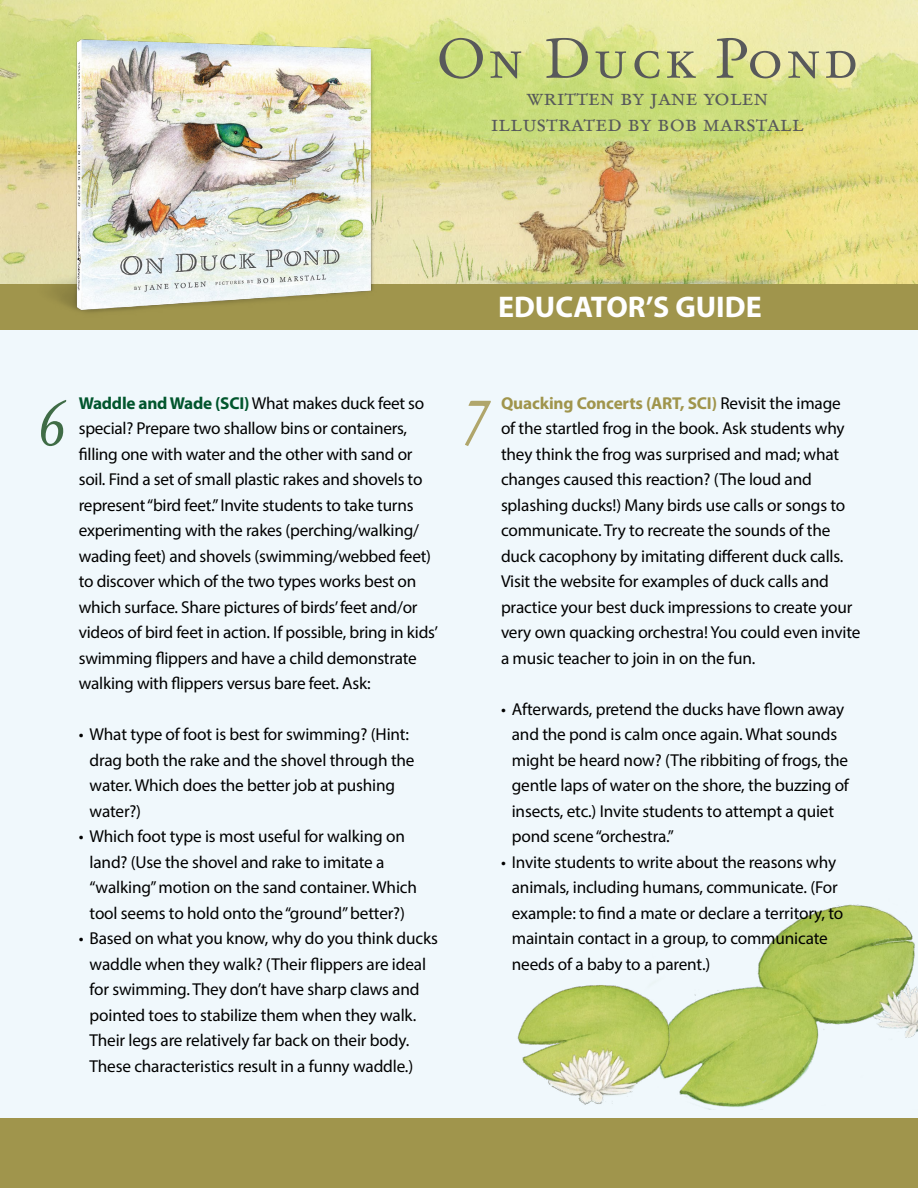
<style>
.page{position:relative;width:918px;height:1188px;background:#fff}
.page>*{position:absolute;margin:0;border:0;box-sizing:border-box;transform-origin:0 0}
.t1{font:italic 67.5px "Stempel Garamond";color:#3f6c46;scale:.8 1}
.t2{font:italic 67.5px "Stempel Garamond";color:#b0a66b;scale:.8 1}
.t3{font:55.5px "Stempel Garamond Roman SC";letter-spacing:.06em;color:#58595b}
.t4{font:700 30px "Myriad Pro";color:#fff}
.t5{font:23.7px/25.3px "Stempel Garamond Roman SC";color:#58595b;text-align:center}
.t6{font:17.25px/25.5px "Myriad Pro";letter-spacing:-.01em;color:#000}
.s1{font-weight:700;color:#01562d}
.s2{font-weight:700;color:#a0954c}
</style>
<div class="page">
<div style="left:0;top:321px;width:918px;height:801px;background:#f0f8fc"></div>
<img style="left:517px;top:904px;width:401px;height:205px">
<div style="left:0;top:1119px;width:918px;height:69px;background:#a0954c"></div>
<img style="left:0;top:0;width:918px;height:284px">
<div style="left:0;top:284px;width:918px;height:46px;background:#a0954c"></div>
<img style="left:33px;top:25px;width:359px;height:288px">
<h2 class="t3" style="left:437px;top:34px;width:423px">On Duck Pond</h2>
<h3 class="t5" style="left:491px;top:86px;width:315px">written by jane yolen illustrated by bob marstall</h3>
<h3 class="t4" style="left:498px;top:287px;width:265px">EDUCATOR’S GUIDE</h3>
<p class="t6" style="left:79px;top:390px;width:361px"><span class="s1">Waddle and Wade (SCI)</span> What makes duck feet so special? Prepare two shallow bins or containers, filling one with water and the other with sand or soil. Find a set of small plastic rakes and shovels to represent “bird feet.” Invite students to take turns experimenting with the rakes (perching/walking/ wading feet) and shovels (swimming/webbed feet) to discover which of the two types works best on which surface. Share pictures of birds’ feet and/or videos of bird feet in action. If possible, bring in kids’ swimming flippers and have a child demonstrate walking with flippers versus bare feet. Ask:</p>
<p class="t6" style="left:90px;top:721px;width:327px;text-indent:-11px">• What type of foot is best for swimming? (Hint: drag both the rake and the shovel through the water. Which does the better job at pushing water?)</p>
<p class="t6" style="left:90px;top:823px;width:329px;text-indent:-11px">• Which foot type is most useful for walking on land? (Use the shovel and rake to imitate a “walking” motion on the sand container. Which tool seems to hold onto the “ground” better?)</p>
<p class="t6" style="left:90px;top:925px;width:350px;text-indent:-11px">• Based on what you know, why do you think ducks waddle when they walk? (Their flippers are ideal for swimming. They don’t have sharp claws and pointed toes to stabilize them when they walk.<br>Their legs are relatively far back on their body.<br>These characteristics result in a funny waddle.)</p>
<h1 class="t1" style="left:39px;top:380px;width:35px">6</h1>
<h1 class="t2" style="left:463px;top:380px;width:35px">7</h1>
<p class="t6" style="left:501px;top:390px;width:361px"><span class="s2">Quacking Concerts (ART, SCI)</span> Revisit the image<br>of the startled frog in the book. Ask students why they think the frog was surprised and mad; what changes caused this reaction? (The loud and splashing ducks!) Many birds use calls or songs to communicate. Try to recreate the sounds of the duck cacophony by imitating different duck calls.<br>Visit the website for examples of duck calls and practice your best duck impressions to create your very own quacking orchestra! You could even invite a music teacher to join in on the fun.</p>
<p class="t6" style="left:512px;top:696px;width:339px;text-indent:-11px">• Afterwards, pretend the ducks have flown away and the pond is calm once again. What sounds might be heard now? (The ribbiting of frogs, the gentle laps of water on the shore, the buzzing of insects, etc.) Invite students to attempt a quiet pond scene “orchestra.”</p>
<p class="t6" style="left:512px;top:849px;width:333px;text-indent:-11px">• Invite students to write about the reasons why animals, including humans, communicate. (For example: to find a mate or declare a territory, to maintain contact in a group, to communicate needs of a baby to a parent.)</p>
</div>
